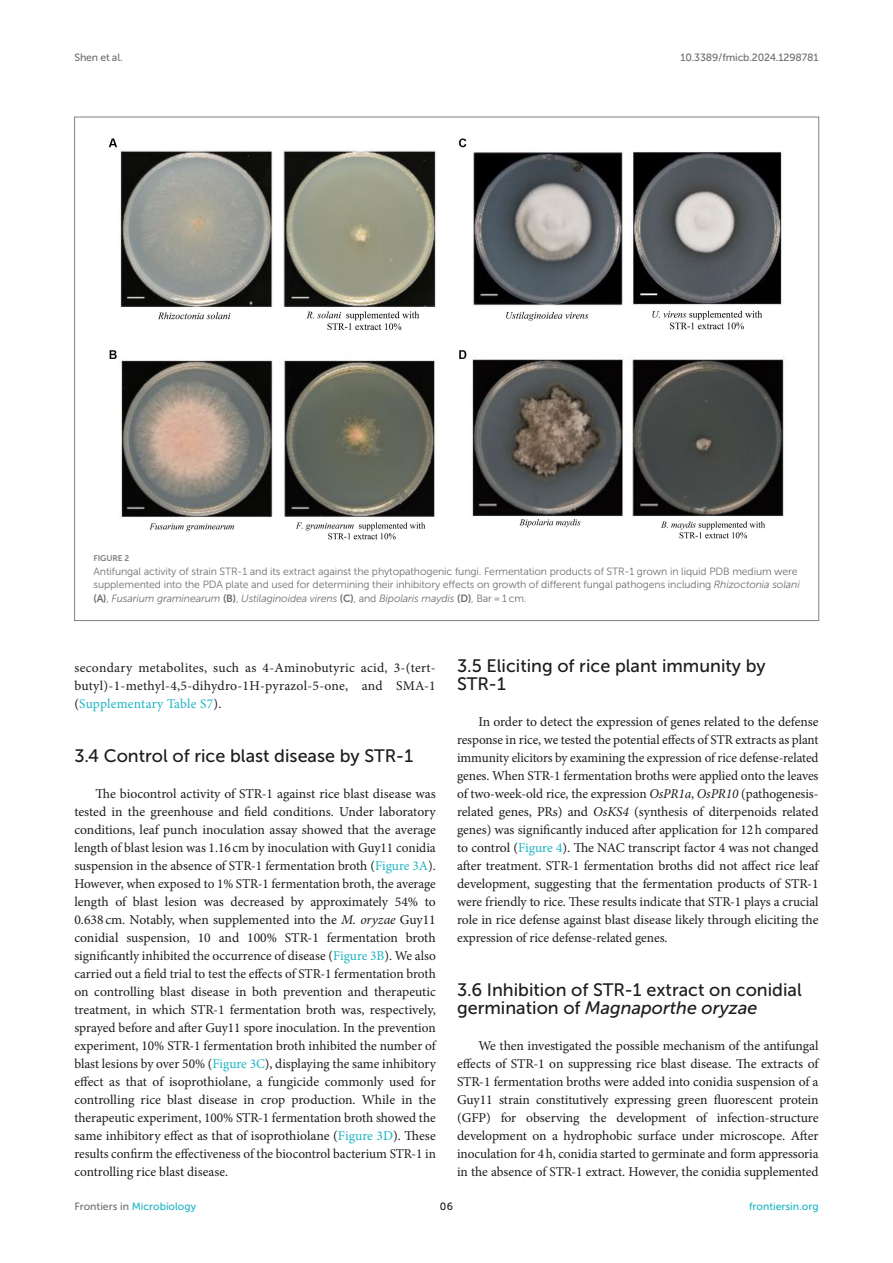
<style>
.page{position:relative;width:893px;height:1263px;background:#fff}
.page>*{position:absolute;margin:0;border:0;box-sizing:border-box;transform-origin:0 0}
.HEAD_2{font:18px/18px "Museo Sans 500";color:#1b1c1b}
.TEXT_FLUSH{font:13.5px/18px "Minion Pro";letter-spacing:-.005em;color:#1b1c1b;text-align:justify}
.TEXT{font:13.5px/18px "Minion Pro";letter-spacing:.015em;color:#1b1c1b;text-align:justify}
.FIG_LEG{font:10.5px/13.5px "Museo Sans 300";letter-spacing:-.01em;color:#706f70}
.t1{font:10.5px "Museo Sans 500";color:#1db5c3}
.t2{font:10.5px "Museo Sans 500";letter-spacing:-.015em;color:#706f70}
.t3{font:10.5px "Museo Sans 500";color:#1b1c1b}
.FIG_HD{font:8.25px "Museo Sans 700";letter-spacing:-.01em;color:#7e7f7f}
.s1{font-style:italic}
.s2{font-family:"Museo Sans 700"}
.s3{color:#1db5c3}
.s4{color:#706f70}
</style>
<div class="page">
<img style="left:108px;top:138px;width:676px;height:402px">
<p class="t2" style="left:74px;top:51px;width:50px">Shen et al.</p>
<p class="t2" style="left:680px;top:51px;width:140px">10.3389/fmicb.2024.1298781</p>
<p class="FIG_HD" style="left:94px;top:554px;width:37px">FIGURE 2</p>
<p class="FIG_LEG" style="left:94px;top:564px;width:708px">Antifungal activity of strain STR-1 and its extract against the phytopathogenic fungi. Fermentation products of STR-1 grown in liquid PDB medium were supplemented into the PDA plate and used for determining their inhibitory effects on growth of different fungal pathogens including <span class="s1">Rhizoctonia solani </span><span class="s2">(A)</span>, <span class="s1">Fusarium graminearum</span> <span class="s2">(B)</span>, <span class="s1">Ustilaginoidea virens</span> <span class="s2">(C)</span>, and <span class="s1">Bipolaris maydis</span> <span class="s2">(D)</span>, Bar = 1 cm.</p>
<p class="TEXT" style="left:74px;top:659px;width:363px">secondary metabolites, such as 4-Aminobutyric acid, 3-(tert&shy;butyl)-1-methyl-4,5-dihydro-1H-pyrazol-5-one, and SMA-1 (<span class="s3">Supplementary Table S7</span>).</p>
<p class="HEAD_2" style="left:74px;top:747px;width:340px">3.4 Control of rice blast disease by STR-1</p>
<p class="TEXT_FLUSH" style="left:74px;top:785px;width:363px;text-indent:21px">The biocontrol activity of STR-1 against rice blast disease was tested in the greenhouse and field conditions. Under laboratory conditions, leaf punch inoculation assay showed that the average length of blast lesion was 1.16 cm by inoculation with Guy11 conidia suspension in the absence of STR-1 fermentation broth (<span class="s3">Figure 3A</span>).<br>However, when exposed to 1% STR-1 fermentation broth, the average length of blast lesion was decreased by approximately 54% to 0.638 cm. Notably, when supplemented into the <span class="s1">M. oryzae</span> Guy11 conidial suspension, 10 and 100% STR-1 fermentation broth significantly inhibited the occurrence of disease (<span class="s3">Figure 3B</span>). We also carried out a field trial to test the effects of STR-1 fermentation broth on controlling blast disease in both prevention and therapeutic treatment, in which STR-1 fermentation broth was, respectively, sprayed before and after Guy11 spore inoculation. In the prevention experiment, 10% STR-1 fermentation broth inhibited the number of blast lesions by over 50% (<span class="s3">Figure 3C</span>), displaying the same inhibitory effect as that of isoprothiolane, a fungicide commonly used for controlling rice blast disease in crop production. While in the therapeutic experiment, 100% STR-1 fermentation broth showed the same inhibitory effect as that of isoprothiolane (<span class="s3">Figure 3D</span>). These results confirm the effectiveness of the biocontrol bacterium STR-1 in controlling rice blast disease.</p>
<p class="HEAD_2" style="left:457px;top:657px;width:310px">3.5 Eliciting of rice plant immunity by<br>STR-1</p>
<p class="TEXT_FLUSH" style="left:457px;top:713px;width:363px;text-indent:21px">In order to detect the expression of genes related to the defense response in rice, we tested the potential effects of STR extracts as plant immunity elicitors by examining the expression of rice defense-related genes. When STR-1 fermentation broths were applied onto the leaves of two-week-old rice, the expression <span class="s1">OsPR1a</span>, <span class="s1">OsPR10</span> (pathogenesis&shy;related genes, PRs) and <span class="s1">OsKS4</span> (synthesis of diterpenoids related genes) was significantly induced after application for 12h compared to control (<span class="s3">Figure 4</span>). The NAC transcript factor 4 was not changed after treatment. STR-1 fermentation broths did not affect rice leaf development, suggesting that the fermentation products of STR-1 were friendly to rice. These results indicate that STR-1 plays a crucial role in rice defense against blast disease likely through eliciting the expression of rice defense-related genes.</p>
<p class="HEAD_2" style="left:457px;top:981px;width:346px">3.6 Inhibition of STR-1 extract on conidial germination of <span class="s1">Magnaporthe oryzae</span></p>
<p class="TEXT_FLUSH" style="left:457px;top:1037px;width:363px;text-indent:21px">We then investigated the possible mechanism of the antifungal effects of STR-1 on suppressing rice blast disease. The extracts of STR-1 fermentation broths were added into conidia suspension of a Guy11 strain constitutively expressing green fluorescent protein (GFP) for observing the development of infection-structure development on a hydrophobic surface under microscope. After inoculation for 4h, conidia started to germinate and form appressoria in the absence of STR-1 extract. However, the conidia supplemented</p>
<p class="t1" style="left:74px;top:1200px;width:123px"><span class="s4">Frontiers in</span> Microbiology</p>
<p class="t3" style="left:440px;top:1200px;width:15px">06</p>
<p class="t1" style="left:749px;top:1200px;width:71px">frontiersin.org</p>
</div>
